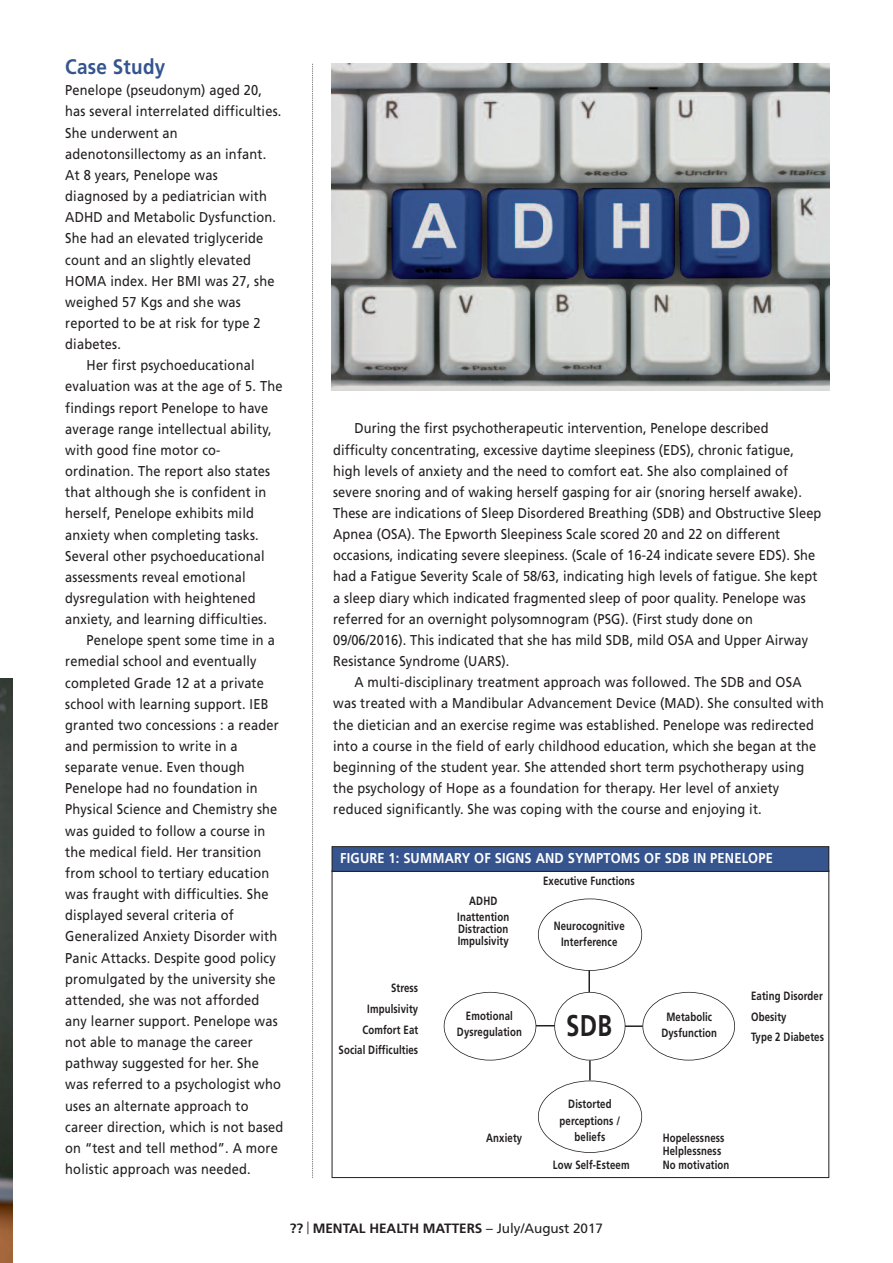
<style>
.page{position:relative;width:893px;height:1263px;background:#fff}
.page>*{position:absolute;margin:0;border:0;box-sizing:border-box;transform-origin:0 0}
.t1{font:700 30px "Frutiger";color:#231f20;scale:.8 1}
.t2{font:700 21px "Frutiger";letter-spacing:.015em;color:#36558f;scale:.9 1}
.t3{font:14.25px/21.1px "Frutiger";letter-spacing:.015em;color:#231f20;scale:.9 1}
.t4{font:700 14.25px "Frutiger";letter-spacing:.015em;color:#fff;scale:.9 1}
.t5{font:700 13.5px "Frutiger";color:#231f20}
.t6{font:700 12px/16.5px "Frutiger";letter-spacing:.015em;color:#231f20;text-align:center;scale:.8 1}
.s1{font-size:16.5px}
.s2{font-weight:400}
</style>
<div class="page">
<img style="left:0;top:679px;width:12px;height:584px">
<svg style="left:312px;top:64px;width:1px;height:1114px"></svg>
<div style="left:332px;top:847px;width:497px;height:24px;background:#36558f"></div>
<div style="left:332px;top:846px;width:497px;height:26px;border:1px solid #231f20"></div>
<hr style="left:588px;top:970px;width:2px;height:22px;background:#231f20">
<hr style="left:589px;top:1060px;width:2px;height:20px;background:#231f20">
<svg style="left:536px;top:1025px;width:18px;height:1px"></svg>
<svg style="left:625px;top:1025px;width:17px;height:2px"></svg>
<div style="left:538px;top:898px;width:104px;height:73px;border:2px solid #231f20;border-radius:50%"></div>
<div style="left:538px;top:1080px;width:104px;height:73px;border:2px solid #231f20;border-radius:50%"></div>
<div style="left:642px;top:992px;width:93px;height:68px;border:2px solid #231f20;border-radius:50%"></div>
<div style="left:444px;top:992px;width:92px;height:68px;border:2px solid #231f20;border-radius:50%"></div>
<div style="left:554px;top:992px;width:71px;height:68px;border:2px solid #231f20;border-radius:50%"></div>
<img style="left:332px;top:64px;width:497px;height:326px">
<h2 class="t2" style="left:65px;top:58px;width:113px">Case Study</h2>
<p class="t3" style="left:65px;top:81px;width:220px">Penelope (pseudonym) aged 20,</p>
<p class="t3" style="left:65px;top:102px;width:242px">has several interrelated difficulties.</p>
<p class="t3" style="left:65px;top:123px;width:126px">She underwent an</p>
<p class="t3" style="left:65px;top:144px;width:225px">adenotonsillectomy as an infant.</p>
<p class="t3" style="left:65px;top:165px;width:171px">At 8 years, Penelope was</p>
<p class="t3" style="left:65px;top:187px;width:226px">diagnosed by a pediatrician with</p>
<p class="t3" style="left:65px;top:208px;width:236px">ADHD and Metabolic Dysfunction.</p>
<p class="t3" style="left:65px;top:229px;width:222px">She had an elevated triglyceride</p>
<p class="t3" style="left:65px;top:250px;width:208px">count and an slightly elevated</p>
<p class="t3" style="left:65px;top:271px;width:234px">HOMA index. Her BMI was 27, she</p>
<p class="t3" style="left:65px;top:292px;width:197px">weighed 57 Kgs and she was</p>
<p class="t3" style="left:65px;top:314px;width:219px">reported to be at risk for type 2</p>
<p class="t3" style="left:65px;top:335px;width:63px">diabetes.</p>
<p class="t3" style="left:87px;top:356px;width:188px">Her first psychoeducational</p>
<p class="t3" style="left:65px;top:377px;width:243px">evaluation was at the age of 5. The</p>
<p class="t3" style="left:65px;top:398px;width:227px">findings report Penelope to have</p>
<p class="t3" style="left:65px;top:419px;width:231px">average range intellectual ability,</p>
<p class="t3" style="left:65px;top:440px;width:174px">with good fine motor co-</p>
<p class="t3" style="left:65px;top:462px;width:229px">ordination. The report also states</p>
<p class="t3" style="left:65px;top:483px;width:225px">that although she is confident in</p>
<p class="t3" style="left:65px;top:504px;width:211px">herself, Penelope exhibits mild</p>
<p class="t3" style="left:65px;top:525px;width:216px">anxiety when completing tasks.</p>
<p class="t3" style="left:65px;top:546px;width:223px">Several other psychoeducational</p>
<p class="t3" style="left:65px;top:567px;width:202px">assessments reveal emotional</p>
<p class="t3" style="left:65px;top:588px;width:213px">dysregulation with heightened</p>
<p class="t3" style="left:65px;top:610px;width:226px">anxiety, and learning difficulties.</p>
<p class="t3" style="left:87px;top:631px;width:211px">Penelope spent some time in a</p>
<p class="t3" style="left:65px;top:652px;width:214px">remedial school and eventually</p>
<p class="t3" style="left:65px;top:673px;width:222px">completed Grade 12 at a private</p>
<p class="t3" style="left:65px;top:694px;width:227px">school with learning support. IEB</p>
<p class="t3" style="left:65px;top:715px;width:239px">granted two concessions : a reader</p>
<p class="t3" style="left:65px;top:737px;width:193px">and permission to write in a</p>
<p class="t3" style="left:65px;top:758px;width:201px">separate venue. Even though</p>
<p class="t3" style="left:65px;top:779px;width:215px">Penelope had no foundation in</p>
<p class="t3" style="left:65px;top:800px;width:237px">Physical Science and Chemistry she</p>
<p class="t3" style="left:65px;top:821px;width:224px">was guided to follow a course in</p>
<p class="t3" style="left:65px;top:842px;width:219px">the medical field. Her transition</p>
<p class="t3" style="left:65px;top:863px;width:228px">from school to tertiary education</p>
<p class="t3" style="left:65px;top:885px;width:227px">was fraught with difficulties. She</p>
<p class="t3" style="left:65px;top:906px;width:189px">displayed several criteria of</p>
<p class="t3" style="left:65px;top:927px;width:237px">Generalized Anxiety Disorder with</p>
<p class="t3" style="left:65px;top:948px;width:235px">Panic Attacks. Despite good policy</p>
<p class="t3" style="left:65px;top:969px;width:235px">promulgated by the university she</p>
<p class="t3" style="left:65px;top:990px;width:217px">attended, she was not afforded</p>
<p class="t3" style="left:65px;top:1011px;width:238px">any learner support. Penelope was</p>
<p class="t3" style="left:65px;top:1033px;width:210px">not able to manage the career</p>
<p class="t3" style="left:65px;top:1054px;width:217px">pathway suggested for her. She</p>
<p class="t3" style="left:65px;top:1075px;width:241px">was referred to a psychologist who</p>
<p class="t3" style="left:65px;top:1096px;width:205px">uses an alternate approach to</p>
<p class="t3" style="left:65px;top:1117px;width:244px">career direction, which is not based</p>
<p class="t3" style="left:65px;top:1138px;width:238px">on “test and tell method”. A more</p>
<p class="t3" style="left:65px;top:1160px;width:207px">holistic approach was needed.</p>
<p class="t3" style="left:333px;top:419px;width:544px;text-indent:21px">During the first psychotherapeutic intervention, Penelope described difficulty concentrating, excessive daytime sleepiness (EDS), chronic fatigue, high levels of anxiety and the need to comfort eat. She also complained of severe snoring and of waking herself gasping for air (snoring herself awake).<br>These are indications of Sleep Disordered Breathing (SDB) and Obstructive Sleep Apnea (OSA). The Epworth Sleepiness Scale scored 20 and 22 on different occasions, indicating severe sleepiness. (Scale of 16-24 indicate severe EDS). She had a Fatigue Severity Scale of 58/63, indicating high levels of fatigue. She kept a sleep diary which indicated fragmented sleep of poor quality. Penelope was referred for an overnight polysomnogram (PSG). (First study done on 09/06/2016). This indicated that she has mild SDB, mild OSA and Upper Airway Resistance Syndrome (UARS).</p>
<p class="t3" style="left:333px;top:673px;width:547px;text-indent:21px">A multi-disciplinary treatment approach was followed. The SDB and OSA was treated with a Mandibular Advancement Device (MAD). She consulted with the dietician and an exercise regime was established. Penelope was redirected into a course in the field of early childhood education, which she began at the beginning of the student year. She attended short term psychotherapy using the psychology of Hope as a foundation for therapy. Her level of anxiety reduced significantly. She was coping with the course and enjoying it.</p>
<p class="t4" style="left:340px;top:853px;width:482px">FIGURE 1: SUMMARY OF SIGNS AND SYMPTOMS OF SDB IN PENELOPE</p>
<p class="t6" style="left:543px;top:874px;width:116px">Executive Functions</p>
<p class="t6" style="left:339px;top:978px;width:101px;line-height:20.7px;text-align:right">Stress<br>Impulsivity<br>Comfort Eat<br>Social Difficulties</p>
<p class="t6" style="left:457px;top:894px;width:67px">ADHD<br>Inattention</p>
<p class="t6" style="left:458px;top:924px;width:65px;line-height:12px;text-align:left">Distraction<br>Impulsivity</p>
<p class="t6" style="left:554px;top:918px;width:90px">Neurocognitive<br>Interference</p>
<p class="t6" style="left:457px;top:1008px;width:83px">Emotional<br>Dysregulation</p>
<p class="t6" style="left:661px;top:1009px;width:71px">Metabolic<br>Dysfunction</p>
<h1 class="t1" style="left:566px;top:1013px;width:59px">SDB</h1>
<p class="t6" style="left:486px;top:1130px;width:47px">Anxiety</p>
<p class="t6" style="left:560px;top:1097px;width:77px">Distorted perceptions / beliefs</p>
<p class="t6" style="left:553px;top:1157px;width:97px">Low Self-Esteem</p>
<p class="t6" style="left:663px;top:1132px;width:85px;line-height:13.2px;text-align:left">Hopelessness<br>Helplessness<br>No motivation</p>
<p class="t6" style="left:751px;top:986px;width:93px;line-height:20.7px;text-align:left">Eating Disorder<br>Obesity<br>Type 2 Diabetes</p>
<p class="t5" style="left:290px;top:1223px;width:315px">?? <span class="s1">|</span> MENTAL HEALTH MATTERS <span class="s2">– July/August 2017</span></p>
</div>
